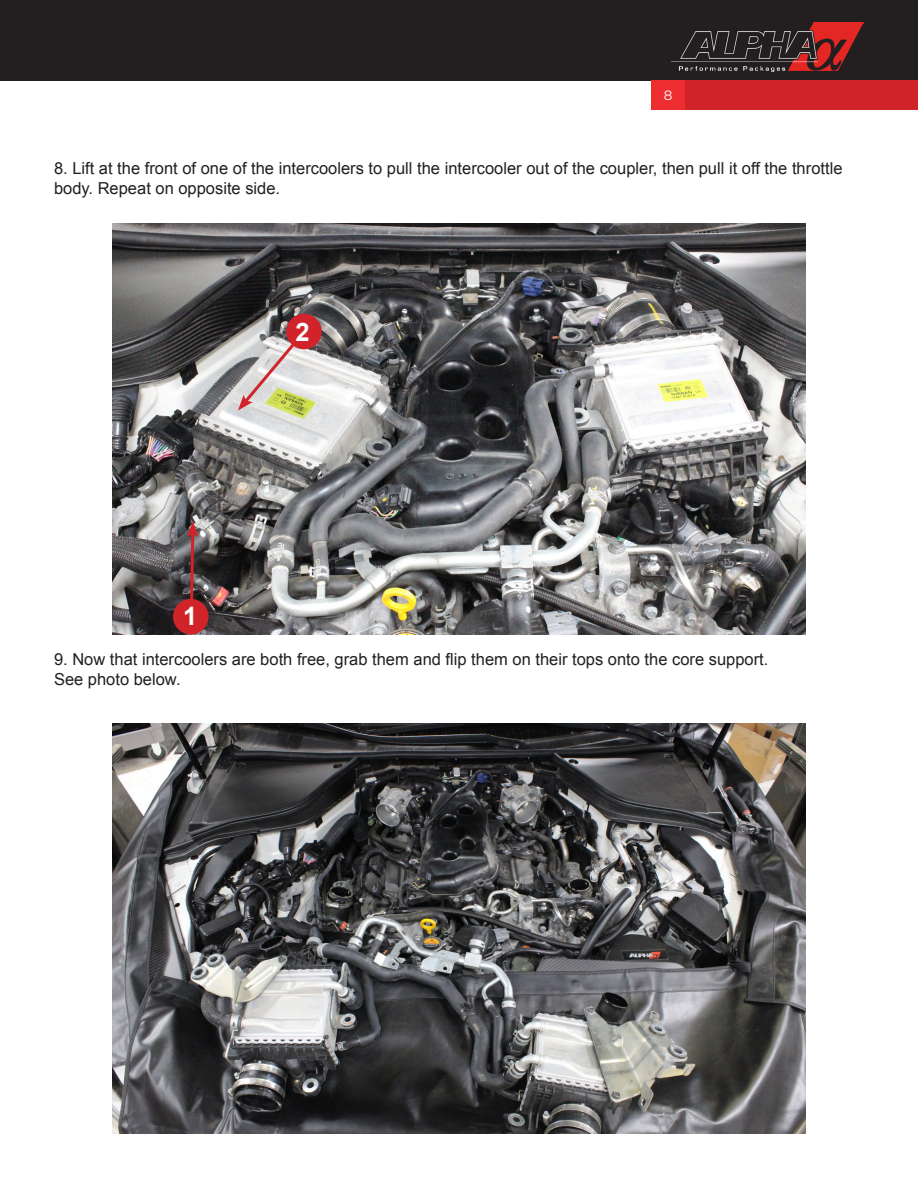
<style>
.page{position:relative;width:918px;height:1188px;background:#fff}
.page>*{position:absolute;margin:0;border:0;box-sizing:border-box;transform-origin:0 0}
.t1{font:700 25.5px "Arial";color:#fff}
.t2{font:16.5px/19.8px "Arial";color:#231f20}
.t3{font:13.5px "Montserrat";color:#fff}
</style>
<div class="page">
<div style="left:0;top:0;width:918px;height:80px;background:#231f20"></div>
<div style="left:652px;top:80px;width:266px;height:30px;background:#d1232a"></div>
<div style="left:651px;top:80px;width:34px;height:30px;background:#ee2d30"></div>
<img style="left:672px;top:23px;width:192px;height:49px">
<img style="left:113px;top:224px;width:692px;height:410px">
<img style="left:113px;top:723px;width:692px;height:411px">
<img style="left:238px;top:319px;width:77px;height:92px">
<svg style="left:187px;top:521px;width:12px;height:114px"></svg>
<div style="left:173px;top:599px;width:36px;height:35px;background:#d1232a;border-radius:50%"></div>
<div style="left:286px;top:314px;width:36px;height:35px;background:#d1232a;border-radius:50%"></div>
<p class="t3" style="left:664px;top:86px;width:10px">8</p>
<p class="t2" style="left:54px;top:158px;width:790px">8. Lift at the front of one of the intercoolers to pull the intercooler out of the coupler, then pull it off the throttle body. Repeat on opposite side.</p>
<p class="t1" style="left:296px;top:315px;width:16px">2</p>
<p class="t1" style="left:183px;top:599px;width:16px">1</p>
<p class="t2" style="left:54px;top:649px;width:716px">9. Now that intercoolers are both free, grab them and flip them on their tops onto the core support.</p>
<p class="t2" style="left:54px;top:669px;width:128px">See photo below.</p>
</div>
